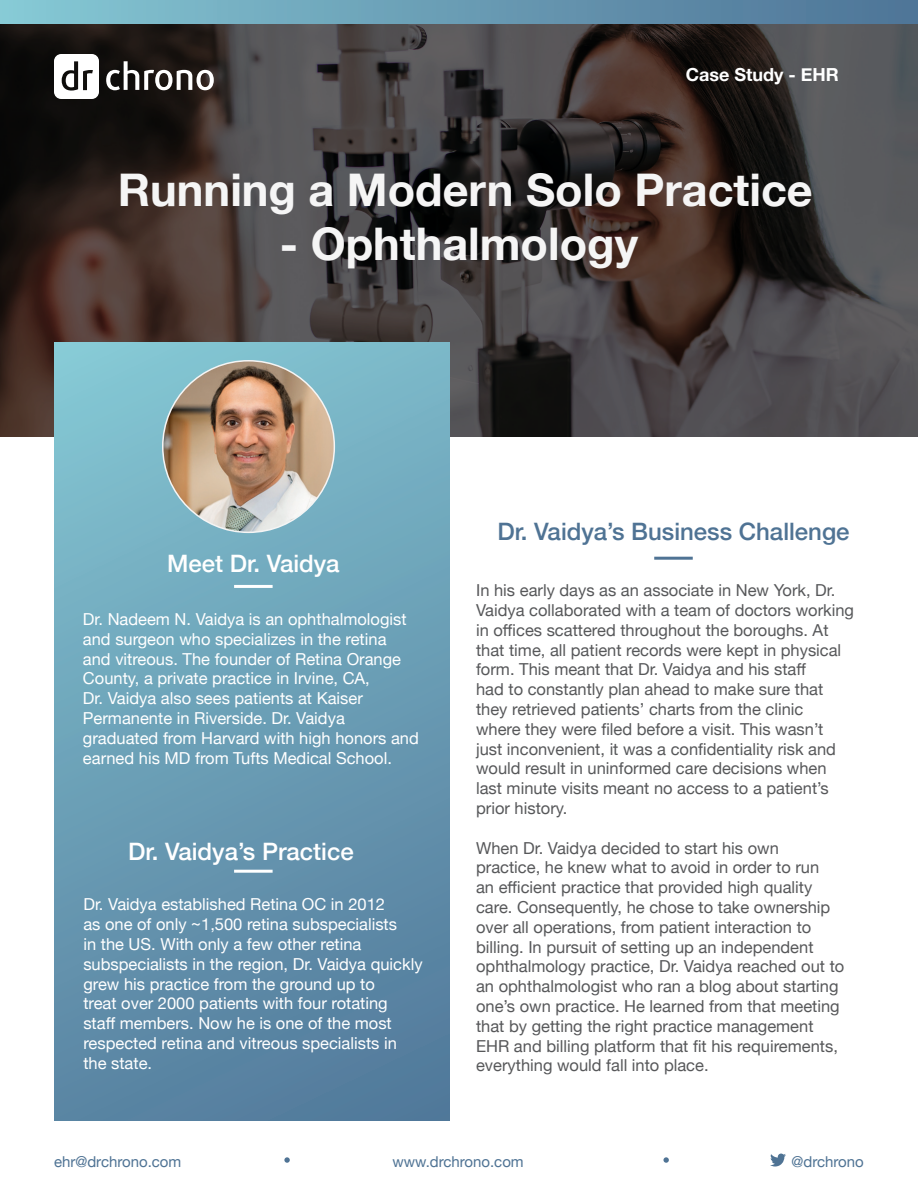
<style>
.page{position:relative;width:918px;height:1188px;background:#fff}
.page>*{position:absolute;margin:0;border:0;box-sizing:border-box;transform-origin:0 0}
.Headline{font:700 45px "Helvetica Neue";color:#f5f5f5}
.t1{font:500 24px "Helvetica Neue";color:#fff}
.t2{font:500 24px "Helvetica Neue";color:#4f7394}
.body_text{font:700 18px "Helvetica Neue";color:#fff}
.body_text-2{font:16.5px/19.8px "Helvetica Neue";color:#57585a}
.body_text-3{font:16.5px/19.8px "Helvetica Neue";color:#fff}
.body_text-4{font:15px "Helvetica Neue";color:#4f7394}
</style>
<div class="page">
<svg style="left:0;top:23px;width:918px;height:413px;background:#3e3737"></svg>
<div style="left:54px;top:342px;width:396px;height:778px;background:linear-gradient(to bottom,#81c1cf,#547d9d)"></div>
<svg style="left:106px;top:61px;width:108px;height:29px"></svg>
<svg style="left:54px;top:54px;width:45px;height:45px"></svg>
<svg style="left:770px;top:1154px;width:16px;height:13px"></svg>
<svg style="left:284px;top:1157px;width:6px;height:6px"></svg>
<svg style="left:663px;top:1157px;width:6px;height:6px"></svg>
<div style="left:0;top:0;width:918px;height:23px;background:linear-gradient(to right,#85c8d4,#4d7296)"></div>
<hr style="left:654px;top:557px;width:39px;height:3px;background:#4f7394">
<img style="left:163px;top:361px;width:171px;height:171px;border-radius:86px">
<hr style="left:234px;top:585px;width:39px;height:3px;background:#fff">
<hr style="left:234px;top:870px;width:39px;height:3px;background:#fff">
<p class="body_text" style="left:686px;top:60px;width:155px">Case Study - EHR</p>
<p class="Headline" style="left:118px;top:155px;width:696px">Running a Modern Solo Practice</p>
<p class="Headline" style="left:280px;top:209px;width:360px">- Ophthalmology</p>
<p class="t1" style="left:167px;top:545px;width:174px">Meet Dr. Vaidya</p>
<p class="body_text-3" style="left:83px;top:610px;width:337px">Dr. Nadeem N. Vaidya is an ophthalmologist and surgeon who specializes in the retina<br>and vitreous. The founder of Retina Orange County, a private practice in Irvine, CA,<br>Dr. Vaidya also sees patients at Kaiser Permanente in Riverside. Dr. Vaidya graduated from Harvard with high honors and earned his MD from Tufts Medical School.</p>
<p class="t1" style="left:128px;top:832px;width:227px">Dr. Vaidya’s Practice</p>
<p class="body_text-3" style="left:83px;top:895px;width:341px">Dr. Vaidya established Retina OC in 2012<br>as one of only ~1,500 retina subspecialists<br>in the US. With only a few other retina subspecialists in the region, Dr. Vaidya quickly grew his practice from the ground up to<br>treat over 2000 patients with four rotating staff members. Now he is one of the most respected retina and vitreous specialists in the state.</p>
<p class="t2" style="left:497px;top:512px;width:354px">Dr. Vaidya’s Business Challenge</p>
<p class="body_text-2" style="left:476px;top:581px;width:380px">In his early days as an associate in New York, Dr.<br>Vaidya collaborated with a team of doctors working in offices scattered throughout the boroughs. At that time, all patient records were kept in physical form. This meant that Dr. Vaidya and his staff<br>had to constantly plan ahead to make sure that they retrieved patients’ charts from the clinic<br>where they were filed before a visit. This wasn’t<br>just inconvenient, it was a confidentiality risk and would result in uninformed care decisions when last minute visits meant no access to a patient’s prior history.</p>
<p class="body_text-2" style="left:476px;top:839px;width:370px">When Dr. Vaidya decided to start his own practice, he knew what to avoid in order to run<br>an efficient practice that provided high quality care. Consequently, he chose to take ownership over all operations, from patient interaction to billing. In pursuit of setting up an independent ophthalmology practice, Dr. Vaidya reached out to an ophthalmologist who ran a blog about starting one’s own practice. He learned from that meeting that by getting the right practice management EHR and billing platform that fit his requirements, everything would fall into place.</p>
<p class="body_text-4" style="left:54px;top:1151px;width:129px">ehr@drchrono.com</p>
<p class="body_text-4" style="left:392px;top:1151px;width:133px">www.drchrono.com</p>
<p class="body_text-4" style="left:791px;top:1151px;width:74px">@drchrono</p>
</div>
